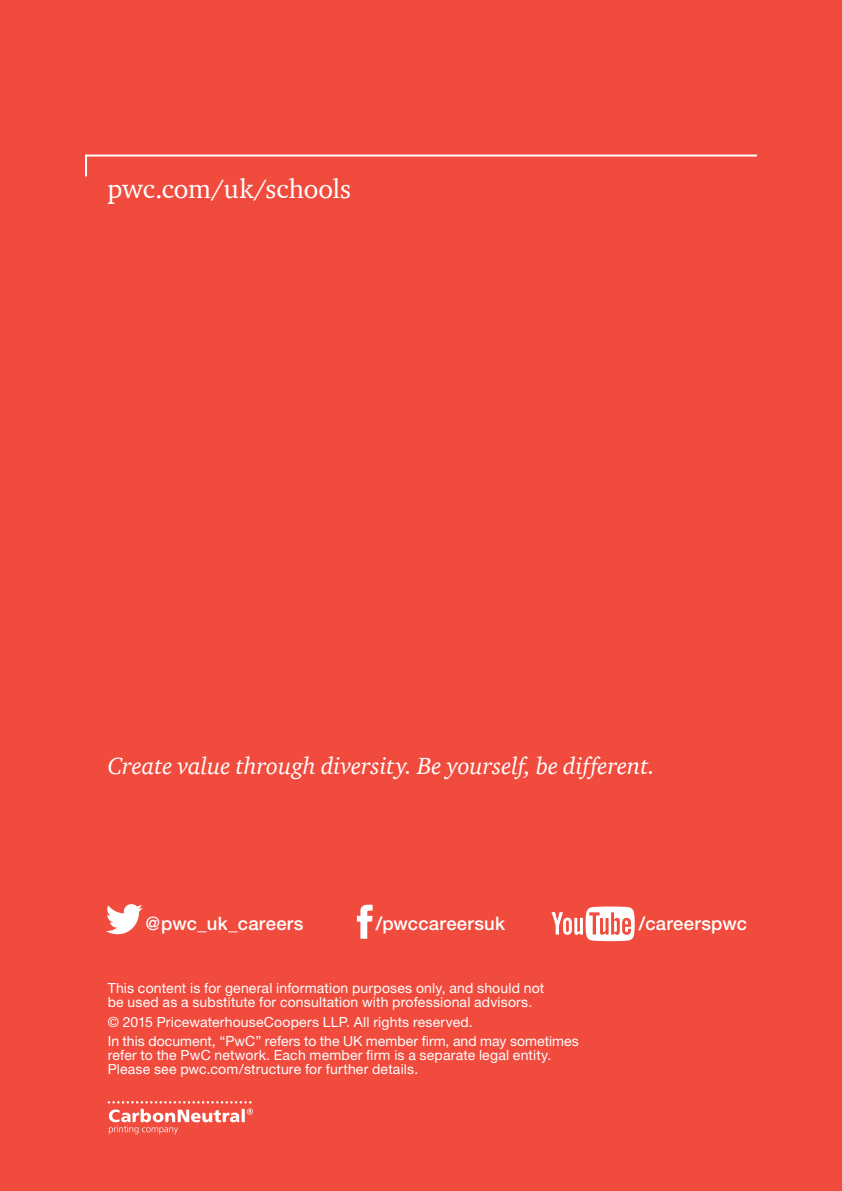
<style>
.page{position:relative;width:842px;height:1191px;background:#f04b3d}
.page>*{position:absolute;margin:0;border:0;box-sizing:border-box;transform-origin:0 0}
.t1{font:27.2px "ITC Charter Com";letter-spacing:-.005em;color:#fff}
.t2{font:italic 24px "ITC Charter Com";color:#fff}
.t3{font:500 18.6px "Helvetica Neue";letter-spacing:.015em;color:#fff}
.t4{font:14px/14px "Helvetica Neue";letter-spacing:.01em;color:#fff}
</style>
<div class="page">
<hr style="left:86px;top:155px;width:671px;height:2px;background:#fff">
<hr style="left:85px;top:155px;width:2px;height:21px;background:#fff">
<svg style="left:108px;top:1101px;width:145px;height:33px"></svg>
<svg style="left:106px;top:904px;width:37px;height:30px"></svg>
<svg style="left:357px;top:904px;width:16px;height:34px"></svg>
<svg style="left:551px;top:906px;width:84px;height:35px"></svg>
<h1 class="t1" style="left:108px;top:172px;width:245px">pwc.com/uk/schools</h1>
<h2 class="t2" style="left:108px;top:751px;width:549px">Create value through diversity. Be yourself, be different.</h2>
<h3 class="t3" style="left:146px;top:911px;width:159px">@pwc_uk_careers</h3>
<h3 class="t3" style="left:376px;top:911px;width:131px">/pwccareersuk</h3>
<h3 class="t3" style="left:639px;top:911px;width:110px">/careerspwc</h3>
<p class="t4" style="left:108px;top:980px;width:438px">This content is for general information purposes only, and should not be used as a substitute for consultation with professional advisors.</p>
<p class="t4" style="left:108px;top:1011px;width:473px;line-height:19.6px">© 2015 PricewaterhouseCoopers LLP. All rights reserved.<br>In this document, “PwC” refers to the UK member firm, and may sometimes</p>
<p class="t4" style="left:108px;top:1048px;width:445px">refer to the PwC network. Each member firm is a separate legal entity.<br>Please see pwc.com/structure for further details.</p>
</div>
